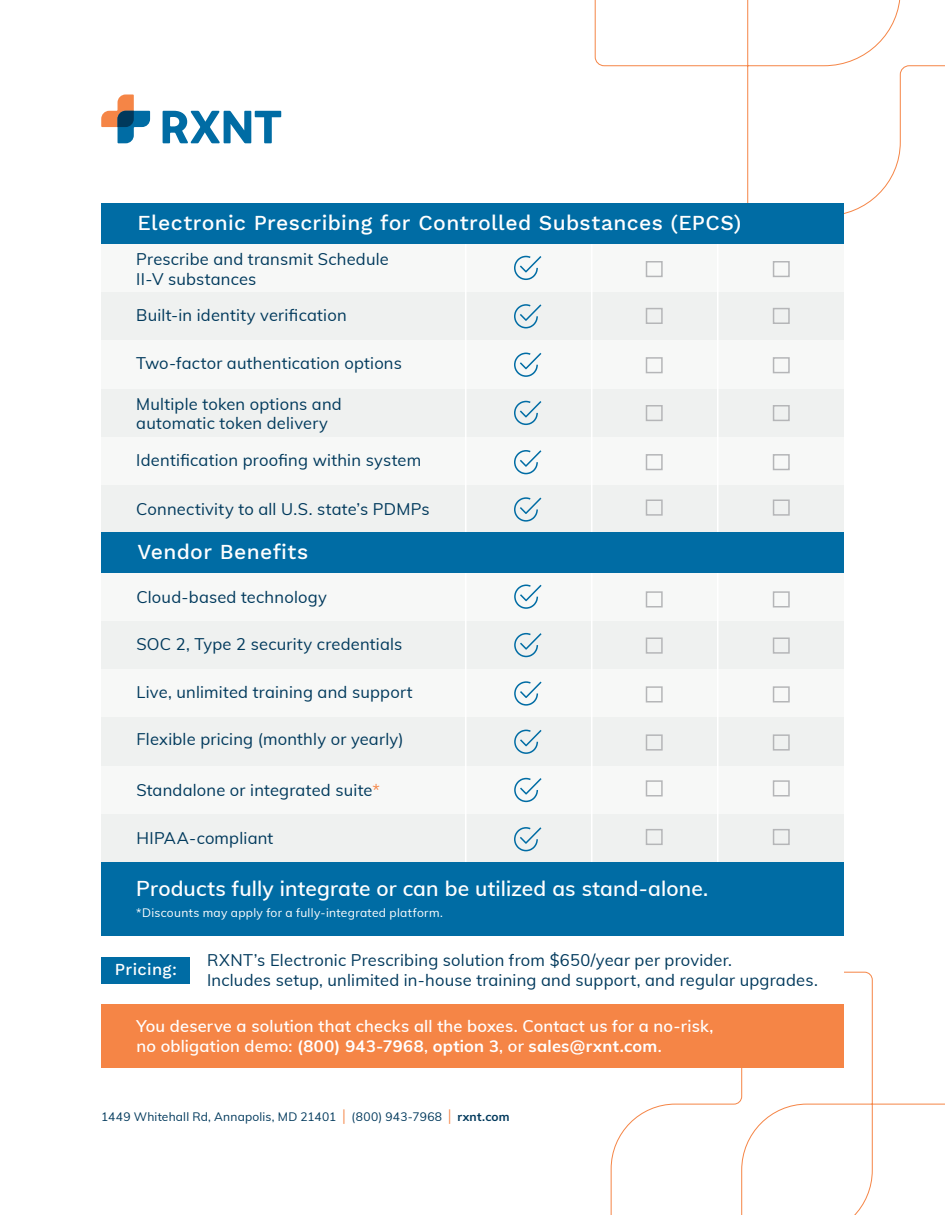
<style>
.page{position:relative;width:945px;height:1215px;background:#fff}
.page>*{position:absolute;margin:0;border:0;box-sizing:border-box;transform-origin:0 0}
.t1{font:500 21px "Work Sans";letter-spacing:.02em;color:#fff}
.Body_Copy{font:600 21px "Muli";letter-spacing:.005em;color:#fff}
.Body_Copy-2{font:16.5px/19.5px "Muli";letter-spacing:.01em;color:#00395c}
.Body_Copy-3{font:600 16.5px/19.5px "Muli";letter-spacing:.01em;color:#fff}
.t2{font:500 16.5px "Work Sans";letter-spacing:.02em;color:#fff}
.t3{font:12px "Muli";letter-spacing:.015em;color:#00395c}
.Body_Copy-4{font:12px "Muli";letter-spacing:.025em;color:#fff}
.s1{color:#f58546}
.s2{font-weight:700}
.s3{font-size:16.2px;color:#f58546}
</style>
<div class="page">
<svg style="left:611px;top:972px;width:334px;height:243px"></svg>
<svg style="left:595px;top:0;width:350px;height:214px"></svg>
<div style="left:101px;top:932px;width:743px;height:80px;background:#fff"></div>
<div style="left:101px;top:244px;width:743px;height:48px;background:#f7f8f7"></div>
<div style="left:101px;top:292px;width:743px;height:48px;background:#eff1f0"></div>
<div style="left:101px;top:340px;width:743px;height:49px;background:#f7f8f7"></div>
<div style="left:101px;top:389px;width:743px;height:48px;background:#eff1f0"></div>
<div style="left:101px;top:437px;width:743px;height:49px;background:#f7f8f7"></div>
<div style="left:101px;top:486px;width:743px;height:48px;background:#eff1f0"></div>
<svg style="left:514px;top:256px;width:27px;height:24px"></svg>
<svg style="left:514px;top:304px;width:27px;height:24px"></svg>
<svg style="left:514px;top:353px;width:27px;height:24px"></svg>
<svg style="left:514px;top:401px;width:27px;height:24px"></svg>
<svg style="left:514px;top:450px;width:27px;height:24px"></svg>
<svg style="left:514px;top:497px;width:27px;height:25px"></svg>
<div style="left:101px;top:573px;width:743px;height:48px;background:#f7f8f7"></div>
<div style="left:101px;top:621px;width:743px;height:48px;background:#eff1f0"></div>
<div style="left:101px;top:669px;width:743px;height:49px;background:#f7f8f7"></div>
<div style="left:101px;top:766px;width:743px;height:48px;background:#f7f8f7"></div>
<div style="left:101px;top:814px;width:743px;height:49px;background:#eff1f0"></div>
<svg style="left:514px;top:585px;width:28px;height:24px"></svg>
<svg style="left:514px;top:633px;width:28px;height:24px"></svg>
<svg style="left:514px;top:681px;width:28px;height:25px"></svg>
<svg style="left:514px;top:778px;width:28px;height:24px"></svg>
<svg style="left:514px;top:827px;width:27px;height:24px"></svg>
<div style="left:101px;top:718px;width:743px;height:48px;background:#eff1f0"></div>
<svg style="left:514px;top:730px;width:28px;height:24px"></svg>
<div style="left:101px;top:957px;width:89px;height:27px;background:#006ca4"></div>
<div style="left:101px;top:1005px;width:743px;height:63px;background:#f58546"></div>
<svg style="left:163px;top:111px;width:118px;height:32px"></svg>
<svg style="left:101px;top:94px;width:49px;height:49px"></svg>
<hr style="left:465px;top:222px;width:1px;height:698px;background:#fff">
<hr style="left:591px;top:225px;width:1px;height:693px;background:#fff">
<hr style="left:717px;top:229px;width:1px;height:689px;background:#fff">
<div style="left:101px;top:203px;width:743px;height:41px;background:#006ca4"></div>
<div style="left:101px;top:532px;width:743px;height:41px;background:#006ca4"></div>
<div style="left:101px;top:862px;width:743px;height:73px;background:#006ca4"></div>
<div style="left:646px;top:261px;width:17px;height:16px;border:2px solid #b5b6b8"></div>
<div style="left:773px;top:261px;width:17px;height:16px;border:2px solid #b5b6b8"></div>
<div style="left:646px;top:308px;width:17px;height:16px;border:2px solid #b5b6b8"></div>
<div style="left:773px;top:308px;width:17px;height:16px;border:2px solid #b5b6b8"></div>
<div style="left:646px;top:357px;width:17px;height:16px;border:2px solid #b5b6b8"></div>
<div style="left:773px;top:357px;width:17px;height:16px;border:2px solid #b5b6b8"></div>
<div style="left:646px;top:405px;width:17px;height:16px;border:2px solid #b5b6b8"></div>
<div style="left:773px;top:405px;width:17px;height:16px;border:2px solid #b5b6b8"></div>
<div style="left:646px;top:454px;width:17px;height:16px;border:2px solid #b5b6b8"></div>
<div style="left:773px;top:454px;width:17px;height:16px;border:2px solid #b5b6b8"></div>
<div style="left:646px;top:500px;width:17px;height:16px;border:2px solid #b5b6b8"></div>
<div style="left:773px;top:500px;width:17px;height:16px;border:2px solid #b5b6b8"></div>
<div style="left:646px;top:591px;width:17px;height:17px;border:2px solid #b5b6b8"></div>
<div style="left:773px;top:591px;width:17px;height:17px;border:2px solid #b5b6b8"></div>
<div style="left:646px;top:638px;width:17px;height:16px;border:2px solid #b5b6b8"></div>
<div style="left:773px;top:638px;width:17px;height:16px;border:2px solid #b5b6b8"></div>
<div style="left:646px;top:686px;width:17px;height:17px;border:2px solid #b5b6b8"></div>
<div style="left:773px;top:686px;width:17px;height:17px;border:2px solid #b5b6b8"></div>
<div style="left:646px;top:734px;width:17px;height:17px;border:2px solid #b5b6b8"></div>
<div style="left:773px;top:734px;width:17px;height:17px;border:2px solid #b5b6b8"></div>
<div style="left:646px;top:780px;width:17px;height:16px;border:2px solid #b5b6b8"></div>
<div style="left:773px;top:780px;width:17px;height:16px;border:2px solid #b5b6b8"></div>
<div style="left:646px;top:829px;width:17px;height:16px;border:2px solid #b5b6b8"></div>
<div style="left:773px;top:829px;width:17px;height:16px;border:2px solid #b5b6b8"></div>
<p class="t1" style="left:137px;top:211px;width:606px">Electronic Prescribing for Controlled Substances (EPCS)</p>
<p class="Body_Copy-2" style="left:136px;top:249px;width:254px">Prescribe and transmit Schedule<br>II-V substances</p>
<p class="Body_Copy-2" style="left:136px;top:305px;width:212px">Built-in identity verification</p>
<p class="Body_Copy-2" style="left:136px;top:353px;width:267px">Two-factor authentication options</p>
<p class="Body_Copy-2" style="left:136px;top:394px;width:207px">Multiple token options and automatic token delivery</p>
<p class="Body_Copy-2" style="left:136px;top:450px;width:287px">Identification proofing within system</p>
<p class="Body_Copy-2" style="left:136px;top:498px;width:295px">Connectivity to all U.S. state’s PDMPs</p>
<p class="t1" style="left:137px;top:540px;width:172px">Vendor Benefits</p>
<p class="Body_Copy-2" style="left:136px;top:587px;width:192px">Cloud-based technology</p>
<p class="Body_Copy-2" style="left:136px;top:633px;width:267px">SOC 2, Type 2 security credentials</p>
<p class="Body_Copy-2" style="left:136px;top:682px;width:278px">Live, unlimited training and support</p>
<p class="Body_Copy-2" style="left:136px;top:729px;width:269px">Flexible pricing (monthly or yearly)</p>
<p class="Body_Copy-2" style="left:136px;top:779px;width:245px">Standalone or integrated suite<span class="s1">*</span></p>
<p class="Body_Copy-2" style="left:136px;top:828px;width:138px">HIPAA-compliant</p>
<p class="Body_Copy" style="left:136px;top:873px;width:573px">Products fully integrate or can be utilized as stand-alone.</p>
<p class="Body_Copy-4" style="left:136px;top:904px;width:308px">*Discounts may apply for a fully-integrated platform.</p>
<p class="t2" style="left:115px;top:960px;width:64px">Pricing:</p>
<p class="Body_Copy-2" style="left:207px;top:950px;width:612px">RXNT’s Electronic Prescribing solution from $650/year per provider.<br>Includes setup, unlimited in-house training and support, and regular upgrades.</p>
<p class="Body_Copy-3" style="left:136px;top:1016px;width:579px">You deserve a solution that checks all the boxes. Contact us for a no-risk, no obligation demo: <span class="s2">(800) 943-7968</span>, <span class="s2">option 3</span>, or <span class="s2">sales@rxnt.com</span>.</p>
<p class="t3" style="left:101px;top:1107px;width:410px">1449 Whitehall Rd, Annapolis, MD 21401 <span class="s3">|</span> (800) 943-7968 <span class="s3">|</span> <span class="s2">rxnt.com</span></p>
</div>
